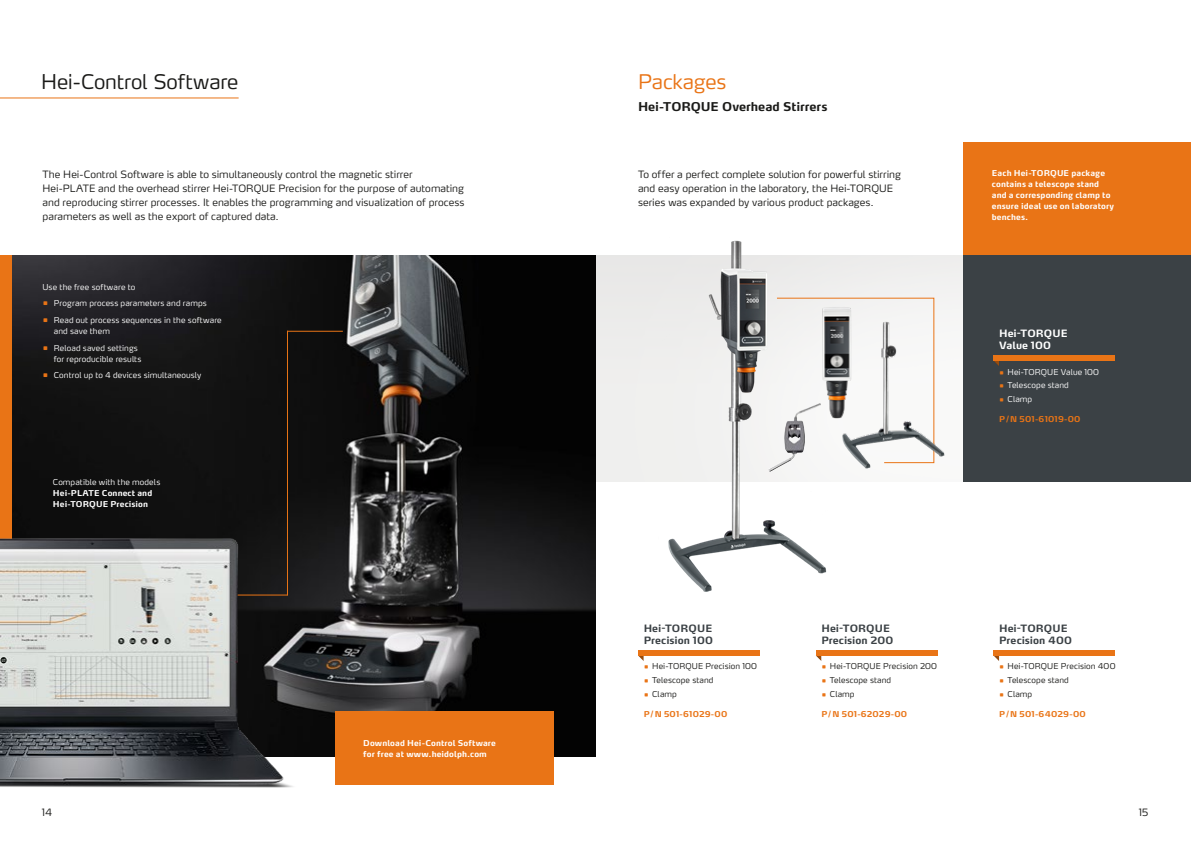
<style>
.page{position:relative;width:1191px;height:842px;background:#fff}
.page>*{position:absolute;margin:0;border:0;box-sizing:border-box;transform-origin:0 0}
.t1{font:300 20px "Max OT";letter-spacing:-.005em;color:#1a1a18}
.t2{font:300 20px "Max OT";letter-spacing:-.01em;color:#e97416}
.t3{font:700 12px "Max OT";letter-spacing:-.005em;color:#1a1a18}
.t4{font:300 10px/14px "Max OT";letter-spacing:.005em;color:#1a1a18}
.t5{font:700 10px/12px "Max OT";letter-spacing:.005em;color:#3b4145}
.t6{font:700 10px/12px "Max OT";letter-spacing:.005em;color:#fff}
.t7{font:300 8px/11px "Max OT";letter-spacing:.015em;color:#fff}
.t8{font:700 8px/11px "Max OT";letter-spacing:.015em;color:#fff}
.t9{font:300 8px "Max OT";letter-spacing:.01em;color:#1a1a18}
.t10{font:700 8px "Max OT";letter-spacing:.02em;color:#e97416}
.s1{font-size:14px;color:#e97416}
.s2{font-weight:700;font-size:12px;color:#e97416}
</style>
<div class="page">
<div style="left:963px;top:142px;width:228px;height:124px;background:#e97416"></div>
<img style="left:595px;top:255px;width:368px;height:227px">
<div style="left:963px;top:255px;width:228px;height:227px;background:#3b4145"></div>
<img style="left:657px;top:240px;width:177px;height:352px">
<div style="left:776px;top:297px;width:159px;height:167px;background:#f4f3f3"></div>
<img style="left:835px;top:310px;width:115px;height:161px">
<img style="left:815px;top:294px;width:43px;height:147px">
<img style="left:768px;top:403px;width:53px;height:69px">
<img style="left:11px;top:255px;width:584px;height:502px">
<hr style="left:287px;top:331px;width:56px;height:1px;background:#e97416">
<hr style="left:287px;top:331px;width:1px;height:264px;background:#e97416">
<div style="left:0;top:255px;width:11px;height:354px;background:#e97416"></div>
<div style="left:335px;top:711px;width:218px;height:74px;background:#e97416"></div>
<div style="left:992px;top:360px;width:7px;height:8px;background:#1a1a18;opacity:.4"></div>
<div style="left:993px;top:355px;width:122px;height:6px;background:#e97416"></div>
<div style="left:637px;top:655px;width:7px;height:8px;background:#1a1a18;opacity:.4"></div>
<div style="left:638px;top:650px;width:122px;height:6px;background:#e97416"></div>
<div style="left:814px;top:655px;width:7px;height:8px;background:#1a1a18;opacity:.4"></div>
<div style="left:815px;top:650px;width:122px;height:6px;background:#e97416"></div>
<div style="left:992px;top:655px;width:7px;height:8px;background:#1a1a18;opacity:.4"></div>
<div style="left:993px;top:650px;width:122px;height:6px;background:#e97416"></div>
<hr style="left:0;top:97px;width:239px;height:1px;background:#e97416">
<img style="left:0;top:523px;width:337px;height:265px">
<h1 class="t1" style="left:41px;top:69px;width:199px">Hei-Control Software</h1>
<p class="t4" style="left:43px;top:167px;width:423px">The Hei-Control Software is able to simultaneously control the magnetic stirrer Hei-PLATE and the overhead stirrer Hei-TORQUE Precision for the purpose of automating and reproducing stirrer processes. It enables the programming and visualization of process parameters as well as the export of captured data.</p>
<p class="t7" style="left:43px;top:281px;width:94px">Use the free software to</p>
<p class="t7" style="left:43px;top:298px;width:166px"><span class="s1">•</span> Program process parameters and ramps</p>
<p class="t7" style="left:54px;top:314px;width:169px;text-indent:-11px"><span class="s1">•</span> Read out process sequences in the software and save them</p>
<p class="t7" style="left:54px;top:342px;width:89px;text-indent:-11px"><span class="s1">•</span> Reload saved settings for reproducible results</p>
<p class="t7" style="left:43px;top:370px;width:160px"><span class="s1">•</span> Control up to 4 devices simultaneously</p>
<p class="t7" style="left:53px;top:477px;width:109px">Compatible with the models</p>
<p class="t8" style="left:53px;top:488px;width:101px">Hei-PLATE Connect and<br>Hei-TORQUE Precision</p>
<p class="t8" style="left:363px;top:737px;width:134px">Download Hei-Control Software for free at www.heidolph.com</p>
<h1 class="t2" style="left:638px;top:69px;width:90px">Packages</h1>
<p class="t3" style="left:638px;top:98px;width:191px">Hei-TORQUE Overhead Stirrers</p>
<p class="t4" style="left:638px;top:167px;width:264px">To offer a perfect complete solution for powerful stirring and easy operation in the laboratory, the Hei-TORQUE series was expanded by various product packages.</p>
<p class="t8" style="left:992px;top:168px;width:124px">Each Hei-TORQUE package contains a telescope stand and a corresponding clamp to ensure ideal use on laboratory benches.</p>
<p class="t6" style="left:999px;top:327px;width:70px">Hei-TORQUE<br>Value 100</p>
<p class="t7" style="left:999px;top:366px;width:102px"><span class="s2">•</span> Hei-TORQUE Value 100</p>
<p class="t7" style="left:999px;top:380px;width:71px"><span class="s2">•</span> Telescope stand</p>
<p class="t7" style="left:999px;top:394px;width:35px"><span class="s2">•</span> Clamp</p>
<p class="t10" style="left:999px;top:414px;width:83px">P/N 501-61019-00</p>
<p class="t5" style="left:643px;top:622px;width:71px">Hei-TORQUE<br>Precision 100</p>
<p class="t9" style="left:643px;top:661px;width:115px"><span class="s2">•</span> Hei-TORQUE Precision 100</p>
<p class="t9" style="left:643px;top:675px;width:71px"><span class="s2">•</span> Telescope stand</p>
<p class="t9" style="left:643px;top:689px;width:35px"><span class="s2">•</span> Clamp</p>
<p class="t10" style="left:643px;top:708px;width:85px">P/N 501-61029-00</p>
<p class="t5" style="left:821px;top:622px;width:74px">Hei-TORQUE<br>Precision 200</p>
<p class="t9" style="left:821px;top:661px;width:117px"><span class="s2">•</span> Hei-TORQUE Precision 200</p>
<p class="t9" style="left:821px;top:675px;width:71px"><span class="s2">•</span> Telescope stand</p>
<p class="t9" style="left:821px;top:689px;width:35px"><span class="s2">•</span> Clamp</p>
<p class="t10" style="left:821px;top:708px;width:87px">P/N 501-62029-00</p>
<p class="t5" style="left:999px;top:622px;width:74px">Hei-TORQUE<br>Precision 400</p>
<p class="t9" style="left:999px;top:661px;width:118px"><span class="s2">•</span> Hei-TORQUE Precision 400</p>
<p class="t9" style="left:999px;top:675px;width:71px"><span class="s2">•</span> Telescope stand</p>
<p class="t9" style="left:999px;top:689px;width:35px"><span class="s2">•</span> Clamp</p>
<p class="t10" style="left:999px;top:708px;width:88px">P/N 501-64029-00</p>
<p class="t4" style="left:42px;top:805px;width:12px">14</p>
<p class="t4" style="left:1139px;top:805px;width:11px">15</p>
</div>
